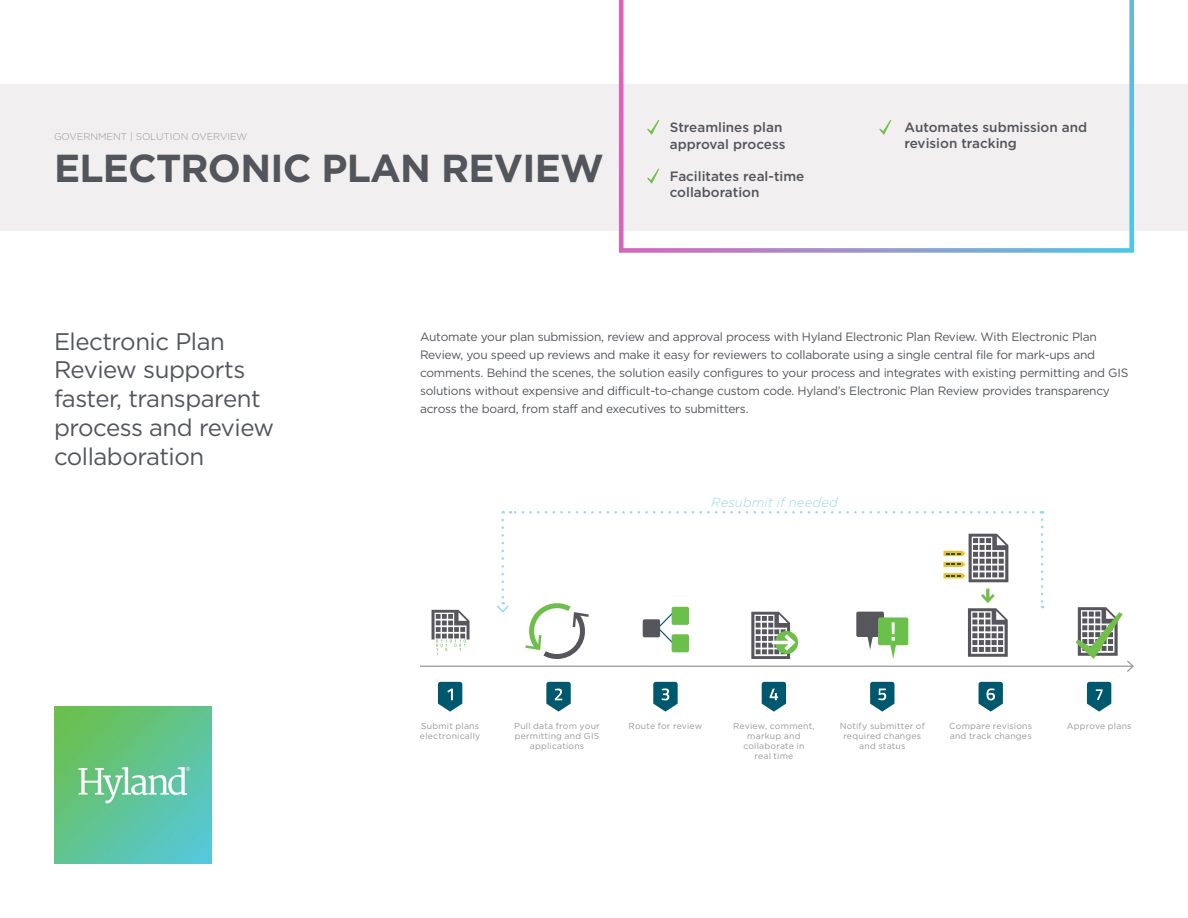
<style>
.page{position:relative;width:1188px;height:918px;background:#fff}
.page>*{position:absolute;margin:0;border:0;box-sizing:border-box;transform-origin:0 0}
.t1{font:700 39px "Gotham";letter-spacing:-.02em;color:#52555b}
.t2{font:24px/28.8px "Gotham";letter-spacing:-.02em;color:#52555b}
.t3{font:500 13.5px/16.2px "Gotham";color:#52555b}
.t4{font:italic 300 13.2px "Gotham";letter-spacing:.01em;color:#9ad9e9}
.t5{font:12px/18px "Gotham";letter-spacing:-.02em;color:#52555b}
.t6{font:300 9.75px "Gotham";color:#96989a}
.t7{font:8.7px/9.9px "Gotham";letter-spacing:.025em;color:#96989a;text-align:center}
</style>
<div class="page">
<div style="left:0;top:84px;width:1188px;height:147px;background:#f1efef"></div>
<svg style="left:619px;top:0;width:515px;height:253px"></svg>
<img style="left:54px;top:707px;width:157px;height:157px">
<hr style="left:420px;top:666px;width:713px;height:1px;background:#96989a">
<svg style="left:659px;top:613px;width:13px;height:30px"></svg>
<div style="left:672px;top:607px;width:17px;height:18px;background:#6ac04b;border-radius:2px"></div>
<div style="left:672px;top:634px;width:17px;height:18px;background:#6ac04b;border-radius:2px"></div>
<div style="left:643px;top:619px;width:17px;height:18px;background:#55565c;border-radius:2px"></div>
<svg style="left:856px;top:612px;width:52px;height:47px"></svg>
<svg style="left:432px;top:610px;width:38px;height:45px"></svg>
<svg style="left:1076px;top:607px;width:58px;height:65px"></svg>
<svg style="left:510px;top:511px;width:523px;height:3px"></svg>
<svg style="left:1041px;top:520px;width:2px;height:88px"></svg>
<svg style="left:497px;top:520px;width:12px;height:93px"></svg>
<svg style="left:751px;top:612px;width:46px;height:47px"></svg>
<svg style="left:979px;top:682px;width:24px;height:30px"></svg>
<svg style="left:870px;top:682px;width:25px;height:30px"></svg>
<svg style="left:762px;top:682px;width:24px;height:30px"></svg>
<svg style="left:653px;top:682px;width:25px;height:30px"></svg>
<svg style="left:546px;top:682px;width:25px;height:30px"></svg>
<svg style="left:438px;top:682px;width:24px;height:30px"></svg>
<svg style="left:968px;top:589px;width:40px;height:68px"></svg>
<svg style="left:943px;top:534px;width:65px;height:48px"></svg>
<svg style="left:525px;top:603px;width:64px;height:56px"></svg>
<svg style="left:1087px;top:682px;width:24px;height:30px"></svg>
<svg style="left:647px;top:120px;width:12px;height:15px"></svg>
<svg style="left:647px;top:168px;width:12px;height:16px"></svg>
<svg style="left:879px;top:120px;width:12px;height:15px"></svg>
<p class="t6" style="left:54px;top:132px;width:195px">GOVERNMENT | SOLUTION OVERVIEW</p>
<h1 class="t1" style="left:54px;top:146px;width:551px">ELECTRONIC PLAN REVIEW</h1>
<p class="t3" style="left:670px;top:119px;width:117px">Streamlines plan approval process</p>
<p class="t3" style="left:670px;top:168px;width:136px">Facilitates real-time collaboration</p>
<p class="t3" style="left:905px;top:119px;width:184px">Automates submission and revision tracking</p>
<h2 class="t2" style="left:54px;top:326px;width:222px">Electronic Plan<br>Review supports faster, transparent process and review collaboration</h2>
<p class="t5" style="left:420px;top:327px;width:710px">Automate your plan submission, review and approval process with Hyland Electronic Plan Review. With Electronic Plan Review, you speed up reviews and make it easy for reviewers to collaborate using a single central file for mark-ups and comments. Behind the scenes, the solution easily configures to your process and integrates with existing permitting and GIS solutions without expensive and difficult-to-change custom code. Hyland’s Electronic Plan Review provides transparency across the board, from staff and executives to submitters.</p>
<p class="t4" style="left:711px;top:496px;width:128px">Resubmit if needed</p>
<p class="t7" style="left:420px;top:721px;width:62px;text-align:left">Submit plans electronically</p>
<p class="t7" style="left:514px;top:721px;width:87px">Pull data from your permitting and GIS applications</p>
<p class="t7" style="left:629px;top:721px;width:75px">Route for review</p>
<p class="t7" style="left:733px;top:721px;width:83px">Review, comment, markup and collaborate in<br>real time</p>
<p class="t7" style="left:840px;top:721px;width:87px">Notify submitter of required changes and status</p>
<p class="t7" style="left:949px;top:721px;width:85px;text-align:left">Compare revisions and track changes</p>
<p class="t7" style="left:1067px;top:721px;width:66px">Approve plans</p>
</div>
